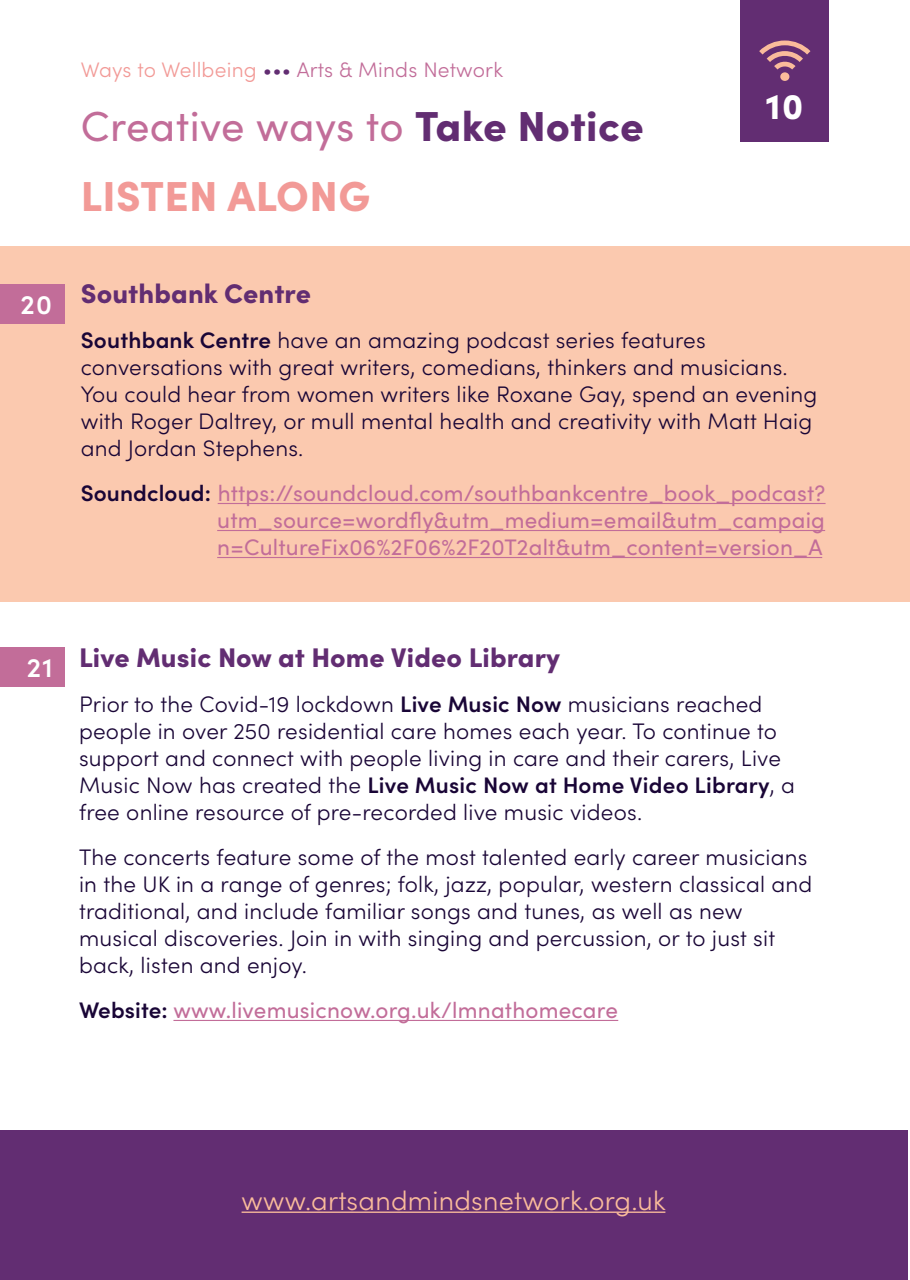
<style>
.page{position:relative;width:910px;height:1280px;background:#fff}
.page>*{position:absolute;margin:0;border:0;box-sizing:border-box;transform-origin:0 0}
.t1{font:42px "Sofia Pro";letter-spacing:.01em;color:#c26d99}
.t2{font:900 42px "Sofia Pro";letter-spacing:.01em;color:#f29a97}
.t3{font:900 36px "Sofia Pro";color:#fff}
.t4{font:900 27px "Sofia Pro";letter-spacing:.005em;color:#622d72}
.t5{font:300 27px "Sofia Pro";letter-spacing:.01em;color:#fabc9b}
.t6{font:600 27px "Sofia Pro";color:#fff}
.t7{font:300 22.5px/27px "Sofia Pro";letter-spacing:.01em;color:#190536}
.t8{font:22.5px/27px "Sofia Pro";letter-spacing:.01em;color:#c26d99;text-align:justify}
.t9{font:300 21px "Sofia Pro";letter-spacing:.01em;color:#c26d99}
.s1{color:#f29a97}
.s2{color:#622d72}
.s3{font-weight:900;color:#622d72}
.s4{font-weight:600}
.s5{font-weight:600;color:#190536}
</style>
<div class="page">
<div style="left:740px;top:0;width:89px;height:141px;background:#622d72"></div>
<div style="left:780px;top:72px;width:9px;height:9px;background:#fabc9b;border-radius:50%"></div>
<svg style="left:759px;top:41px;width:51px;height:28px"></svg>
<div style="left:0;top:246px;width:910px;height:356px;background:#fbc9af"></div>
<hr style="left:218px;top:503px;width:607px;height:1px;background:#c26d99">
<hr style="left:217px;top:530px;width:608px;height:1px;background:#c26d99">
<hr style="left:217px;top:557px;width:605px;height:1px;background:#c26d99">
<div style="left:0;top:284px;width:65px;height:39px;background:#c26d99"></div>
<hr style="left:173px;top:1020px;width:445px;height:1px;background:#c26d99">
<div style="left:0;top:648px;width:65px;height:39px;background:#c26d99"></div>
<div style="left:0;top:1131px;width:908px;height:149px;background:#622d72"></div>
<hr style="left:242px;top:1211px;width:423px;height:2px;background:#fabc9b">
<p class="t6" style="left:20px;top:284px;width:33px">20</p>
<p class="t9" style="left:81px;top:54px;width:424px"><span class="s1">Ways to Wellbeing</span> <span class="s2">•••</span> Arts &amp; Minds Network</p>
<h1 class="t1" style="left:81px;top:96px;width:565px">Creative ways to <span class="s3">Take Notice</span></h1>
<h1 class="t2" style="left:81px;top:163px;width:291px">LISTEN ALONG</h1>
<h2 class="t3" style="left:766px;top:78px;width:39px">10</h2>
<p class="t4" style="left:81px;top:272px;width:232px">Southbank Centre</p>
<p class="t7" style="left:81px;top:326px;width:738px"><span class="s4">Southbank Centre</span> have an amazing podcast series features conversations with great writers, comedians, thinkers and musicians.<br>You could hear from women writers like Roxane Gay, spend an evening with Roger Daltrey, or mull mental health and creativity with Matt Haig and Jordan Stephens.</p>
<p class="t8" style="left:217px;top:479px;width:610px;text-indent:-136px"><span class="s5">Soundcloud:</span> https://soundcloud.com/southbankcentre_book_podcast? utm_source=wordfly&amp;utm_medium=email&amp;utm_campaig n=CultureFix06%2F06%2F20T2alt&amp;utm_content=version_A</p>
<p class="t6" style="left:27px;top:648px;width:27px">21</p>
<p class="t4" style="left:79px;top:636px;width:483px">Live Music Now at Home Video Library</p>
<p class="t7" style="left:79px;top:689px;width:718px">Prior to the Covid-19 lockdown <span class="s4">Live Music Now</span> musicians reached people in over 250 residential care homes each year. To continue to support and connect with people living in care and their carers, Live Music Now has created the <span class="s4">Live Music Now at Home Video Library</span>, a free online resource of pre-recorded live music videos.</p>
<p class="t7" style="left:79px;top:842px;width:735px">The concerts feature some of the most talented early career musicians in the UK in a range of genres; folk, jazz, popular, western classical and traditional, and include familiar songs and tunes, as well as new musical discoveries. Join in with singing and percussion, or to just sit back, listen and enjoy.</p>
<p class="t8" style="left:79px;top:995px;width:540px"><span class="s5">Website:</span> www.livemusicnow.org.uk/lmnathomecare</p>
<p class="t5" style="left:242px;top:1180px;width:426px">www.artsandmindsnetwork.org.uk</p>
</div>
